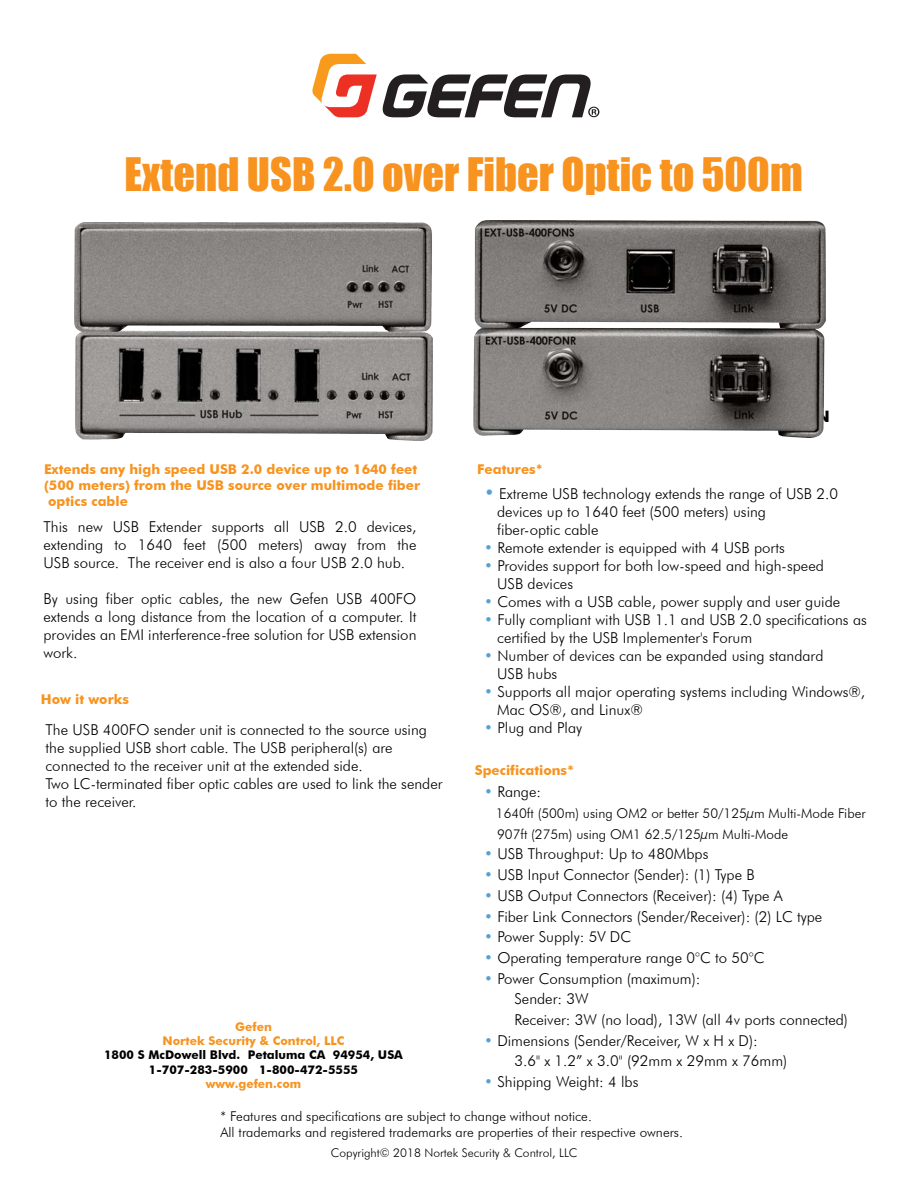
<style>
.page{position:relative;width:918px;height:1188px;background:#fff}
.page>*{position:absolute;margin:0;border:0;box-sizing:border-box;transform-origin:0 0}
.t1{font:42.45px "Impact";color:#f7931e}
.t2{font:300 15px/18px "Futura BT";color:#000}
.t3{font:300 13.5px/20.7px "Futura BT";color:#000}
.t4{font:700 13.5px "Futura BT";color:#f7931e}
.t5{font:700 12px/14.4px "Futura BT";color:#000;text-align:center}
.t6{font:700 12px/14.4px "Futura BT";color:#f7931e;text-align:center}
.t7{font:300 12px "Futura BT";color:#000}
.s1{font-size:18px;color:#56a0d5}
.s2{color:#56a0d5}
</style>
<div class="page">
<svg style="left:312px;top:54px;width:287px;height:63px"></svg>
<img style="left:74px;top:222px;width:359px;height:218px">
<img style="left:474px;top:221px;width:351px;height:216px">
<h1 class="t1" style="left:125px;top:141px;width:680px">Extend USB 2.0 over Fiber Optic to 500m</h1>
<p class="t4" style="left:44px;top:461px;width:375px">Extends any high speed USB 2.0 device up to 1640 feet</p>
<p class="t4" style="left:44px;top:477px;width:378px">(500 meters) from the USB source over multimode fiber</p>
<p class="t4" style="left:48px;top:493px;width:81px">optics cable</p>
<p class="t2" style="left:43px;top:517px;width:375px;text-align:justify">This new USB Extender supports all USB 2.0 devices, extending to 1640 feet (500 meters) away from the USB source. The receiver end is also a four USB 2.0 hub.</p>
<p class="t2" style="left:43px;top:589px;width:375px;text-align:justify">By using fiber optic cables, the new Gefen USB 400FO extends a long distance from the location of a computer. It provides an EMI interference-free solution for USB extension work.</p>
<p class="t4" style="left:41px;top:691px;width:89px">How it works</p>
<p class="t2" style="left:45px;top:720px;width:399px">The USB 400FO sender unit is connected to the source using the supplied USB short cable. The USB peripheral(s) are connected to the receiver unit at the extended side.<br>Two LC-terminated fiber optic cables are used to link the sender to the receiver.</p>
<p class="t6" style="left:163px;top:1019px;width:183px">Gefen<br>Nortek Security &amp; Control, LLC</p>
<p class="t5" style="left:104px;top:1048px;width:300px">1800 S McDowell Blvd. Petaluma CA 94954, USA<br>1-707-283-5900 1-800-472-5555</p>
<p class="t6" style="left:206px;top:1077px;width:97px">www.gefen.com</p>
<p class="t4" style="left:477px;top:461px;width:67px">Features*</p>
<p class="t2" style="left:497px;top:485px;width:342px;text-indent:-13px"><span class="s1">•</span> Extreme USB technology extends the range of USB 2.0 devices up to 1640 feet (500 meters) using<br>fiber-optic cable</p>
<p class="t2" style="left:484px;top:539px;width:302px"><span class="s2">•</span> Remote extender is equipped with 4 USB ports</p>
<p class="t2" style="left:497px;top:557px;width:328px;text-indent:-13px"><span class="s2">•</span> Provides support for both low-speed and high-speed<br>USB devices</p>
<p class="t2" style="left:484px;top:593px;width:358px"><span class="s2">•</span> Comes with a USB cable, power supply and user guide</p>
<p class="t2" style="left:497px;top:611px;width:371px;text-indent:-13px"><span class="s2">•</span> Fully compliant with USB 1.1 and USB 2.0 specifications as certified by the USB Implementer's Forum</p>
<p class="t2" style="left:497px;top:647px;width:328px;text-indent:-13px"><span class="s2">•</span> Number of devices can be expanded using standard<br>USB hubs</p>
<p class="t2" style="left:497px;top:683px;width:370px;text-indent:-13px"><span class="s2">•</span> Supports all major operating systems including Windows®,<br>Mac OS®, and Linux®</p>
<p class="t2" style="left:484px;top:719px;width:99px"><span class="s2">•</span> Plug and Play</p>
<p class="t4" style="left:475px;top:762px;width:101px">Specifications*</p>
<p class="t2" style="left:484px;top:783px;width:58px"><span class="s2">•</span> Range:</p>
<p class="t3" style="left:496px;top:803px;width:371px">1640ft (500m) using OM2 or better 50/125µm Multi-Mode Fiber<br>907ft (275m) using OM1 62.5/125µm Multi-Mode</p>
<p class="t2" style="left:484px;top:845px;width:226px"><span class="s2">•</span> USB Throughput: Up to 480Mbps</p>
<p class="t2" style="left:484px;top:866px;width:272px"><span class="s2">•</span> USB Input Connector (Sender): (1) Type B</p>
<p class="t2" style="left:484px;top:886px;width:300px"><span class="s2">•</span> USB Output Connectors (Receiver): (4) Type A</p>
<p class="t2" style="left:484px;top:907px;width:340px"><span class="s2">•</span> Fiber Link Connectors (Sender/Receiver): (2) LC type</p>
<p class="t2" style="left:484px;top:928px;width:148px"><span class="s2">•</span> Power Supply: 5V DC</p>
<p class="t2" style="left:484px;top:949px;width:282px"><span class="s2">•</span> Operating temperature range 0°C to 50°C</p>
<p class="t2" style="left:514px;top:968px;width:335px;line-height:20.7px;text-indent:-30px"><span class="s2">•</span> Power Consumption (maximum):<br>Sender: 3W<br>Receiver: 3W (no load), 13W (all 4v ports connected)</p>
<p class="t2" style="left:514px;top:1030px;width:274px;line-height:20.7px;text-indent:-30px"><span class="s2">•</span> Dimensions (Sender/Receiver, W x H x D):<br>3.6" x 1.2” x 3.0" (92mm x 29mm x 76mm)</p>
<p class="t2" style="left:484px;top:1073px;width:156px"><span class="s2">•</span> Shipping Weight: 4 lbs</p>
<p class="t3" style="left:220px;top:1108px;width:464px;line-height:16.2px">* Features and specifications are subject to change without notice.<br>All trademarks and registered trademarks are properties of their respective owners.</p>
<p class="t7" style="left:331px;top:1145px;width:248px">Copyright© 2018 Nortek Security &amp; Control, LLC</p>
</div>
